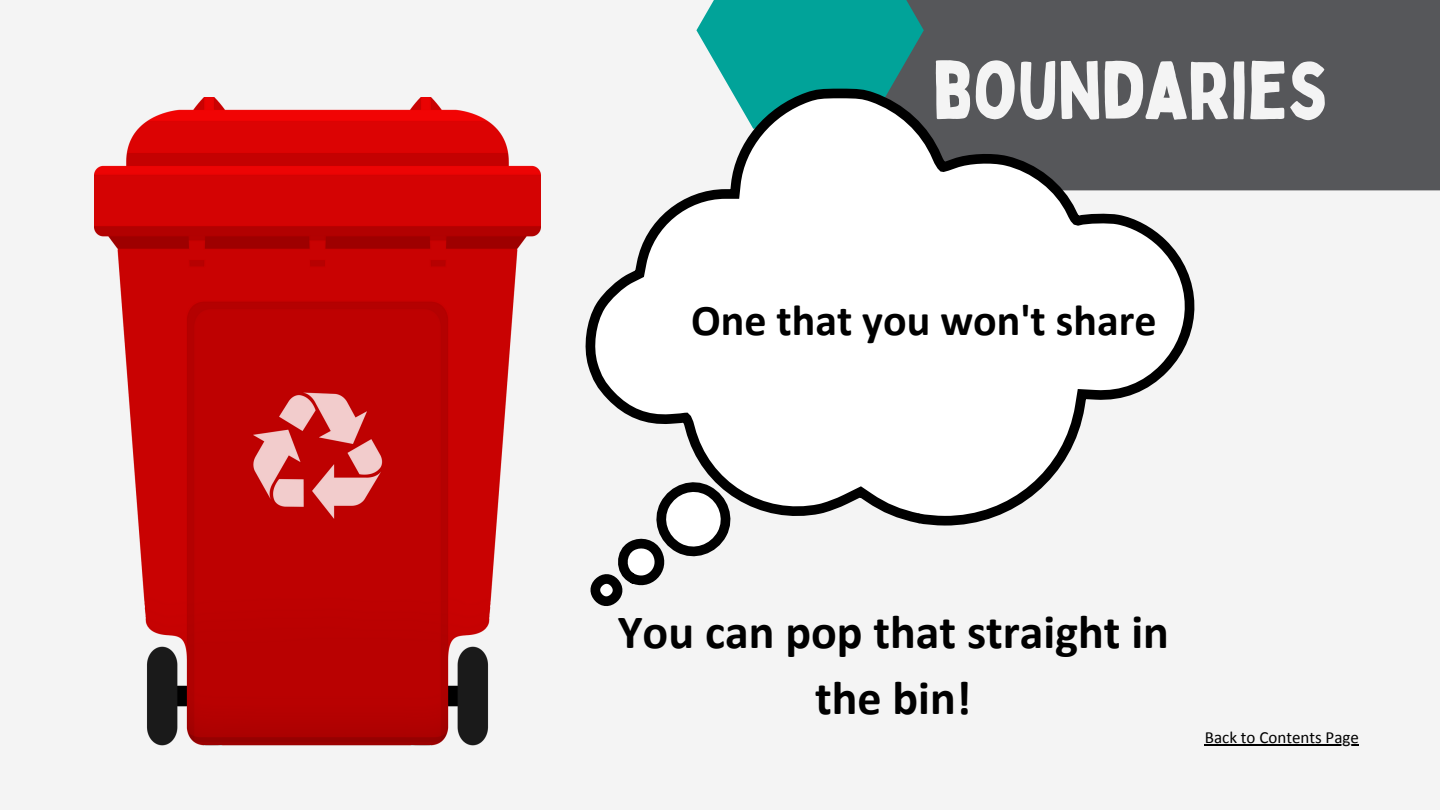
<style>
.page{position:relative;width:1440px;height:810px;background:#f4f4f4}
.page>*{position:absolute;margin:0;border:0;box-sizing:border-box;transform-origin:0 0}
.t1{font:80px "Bobby Jones";letter-spacing:-.01em;color:#f4f4f4}
.t2{font:700 48px/66.8px "Calibri";color:#000;text-align:center}
.t3{font:700 44px "Calibri";color:#000}
.t4{font:17px "Calibri";color:#000}
</style>
<div class="page">
<div style="left:774px;top:0;width:666px;height:190px;background:#56575a"></div>
<div style="left:696px;top:0;width:228px;height:129px;background:#01a399"></div>
<svg style="left:585px;top:89px;width:620px;height:517px"></svg>
<img style="left:95px;top:98px;width:445px;height:648px">
<hr style="left:1205px;top:745px;width:154px;height:1px;background:#000">
<p class="t1" style="left:933px;top:40px;width:397px">BOUNDARIES</p>
<p class="t3" style="left:691px;top:302px;width:467px">One that you won't share</p>
<p class="t2" style="left:618px;top:602px;width:553px">You can pop that straight in the bin!</p>
<p class="t4" style="left:1205px;top:730px;width:156px">Back to Contents Page</p>
</div>
